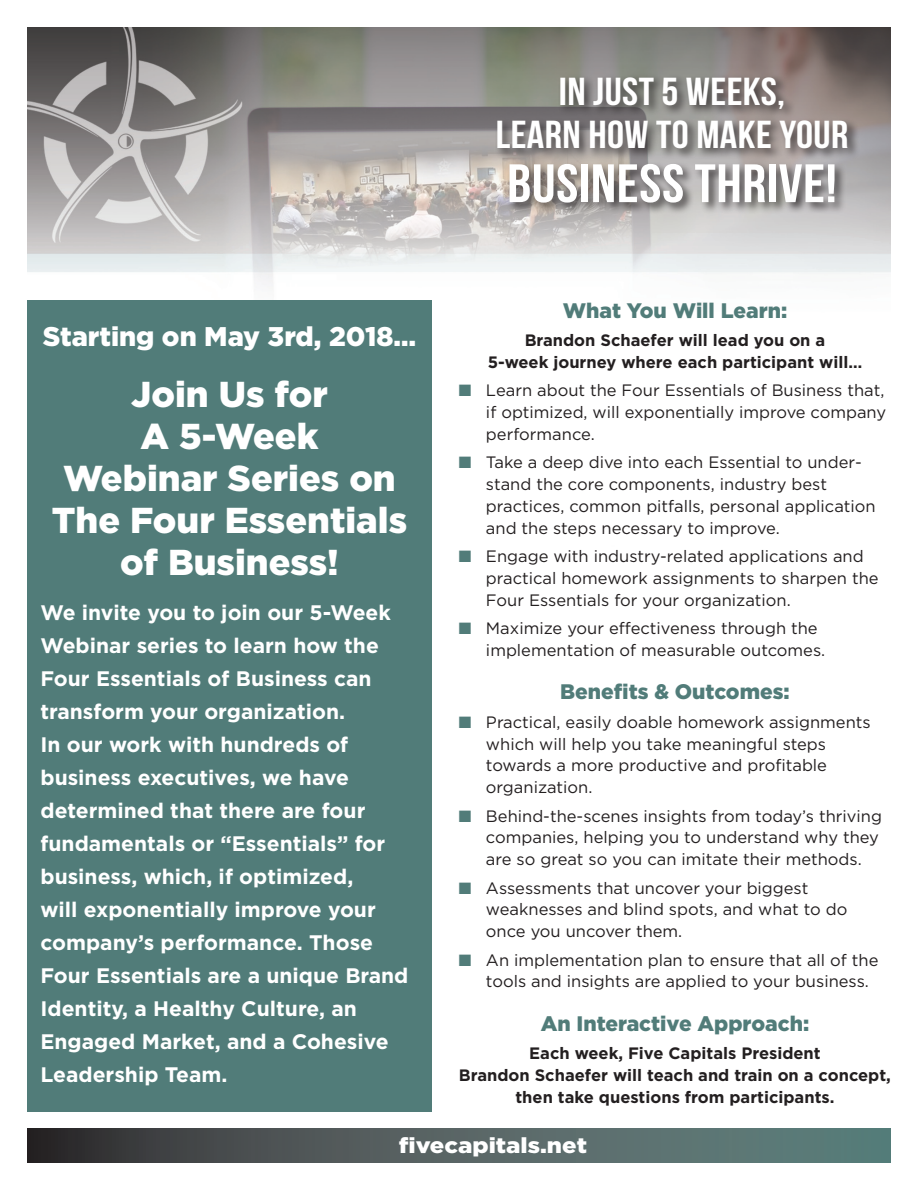
<style>
.page{position:relative;width:918px;height:1188px;background:#fff}
.page>*{position:absolute;margin:0;border:0;box-sizing:border-box;transform-origin:0 0}
.t1{font:54px "Bebas Neue";letter-spacing:.01em;color:#fff;scale:1.1 1}
.t2{font:39px "Bebas Neue";letter-spacing:.01em;color:#fff;scale:1.1 1}
.t3{font:900 36px/42px "Gotham";color:#fff;text-align:center}
.t4{font:900 27px "Gotham";color:#fff}
.t5{font:900 21.6px "Gotham";color:#fff;scale:1.11 1}
.t6{font:700 21px/33px "Gotham";color:#fff}
.t7{font:900 21px "Gotham";color:#517c79}
.t8{font:16.5px/21.8px "Gotham";color:#231f20}
.t9{font:700 16.5px/21.8px "Gotham";color:#231f20;text-align:center}
.s1{color:#517c79}
</style>
<div class="page">
<img style="left:27px;top:27px;width:864px;height:259px">
<div style="left:27px;top:300px;width:405px;height:811px;background:#517c79"></div>
<div style="left:495px;top:74px;width:365px;height:141px;background:#231f20;opacity:.75"></div>
<svg style="left:27px;top:1128px;width:864px;height:34px;background:#505e5e"></svg>
<p class="t4" style="left:43px;top:321px;width:375px">Starting on May 3rd, 2018…</p>
<p class="t3" style="left:52px;top:372px;width:357px">Join Us for<br>A 5-Week<br>Webinar Series on<br>The Four Essentials of Business!</p>
<p class="t6" style="left:40px;top:596px;width:369px">We invite you to join our 5-Week<br>Webinar series to learn how the<br>Four Essentials of Business can transform your organization.<br>In our work with hundreds of business executives, we have determined that there are four fundamentals or “Essentials” for business, which, if optimized,<br>will exponentially improve your company’s performance. Those<br>Four Essentials are a unique Brand<br>Identity, a Healthy Culture, an<br>Engaged Market, and a Cohesive<br>Leadership Team.</p>
<p class="t2" style="left:559px;top:70px;width:207px">IN JUST 5 WEEKS,</p>
<p class="t2" style="left:496px;top:113px;width:322px">LEARN HOW TO MAKE YOUR</p>
<p class="t1" style="left:507px;top:154px;width:301px">BUSINESS THRIVE!</p>
<p class="t7" style="left:563px;top:298px;width:226px">What You Will Learn:</p>
<p class="t9" style="left:488px;top:329px;width:376px">Brandon Schaefer will lead you on a<br>5-week journey where each participant will…</p>
<p class="t8" style="left:486px;top:379px;width:402px;text-align:justify;text-indent:-27px"><span class="s1">■</span> Learn about the Four Essentials of Business that, if optimized, will exponentially improve company performance.</p>
<p class="t8" style="left:486px;top:451px;width:391px;text-indent:-27px"><span class="s1">■</span> Take a deep dive into each Essential to under&shy;stand the core components, industry best practices, common pitfalls, personal application and the steps necessary to improve.</p>
<p class="t8" style="left:486px;top:545px;width:394px;text-indent:-27px"><span class="s1">■</span> Engage with industry-related applications and practical homework assignments to sharpen the<br>Four Essentials for your organization.</p>
<p class="t8" style="left:486px;top:617px;width:341px;text-indent:-27px"><span class="s1">■</span> Maximize your effectiveness through the implementation of measurable outcomes.</p>
<p class="t7" style="left:560px;top:680px;width:231px">Benefits &amp; Outcomes:</p>
<p class="t8" style="left:486px;top:711px;width:386px;text-indent:-27px"><span class="s1">■</span> Practical, easily doable homework assignments which will help you take meaningful steps towards a more productive and profitable organization.</p>
<p class="t8" style="left:486px;top:805px;width:398px;text-indent:-27px"><span class="s1">■</span> Behind-the-scenes insights from today’s thriving companies, helping you to understand why they are so great so you can imitate their methods.</p>
<p class="t8" style="left:486px;top:877px;width:363px;text-indent:-27px"><span class="s1">■</span> Assessments that uncover your biggest weaknesses and blind spots, and what to do once you uncover them.</p>
<p class="t8" style="left:486px;top:949px;width:394px;text-indent:-27px"><span class="s1">■</span> An implementation plan to ensure that all of the tools and insights are applied to your business.</p>
<p class="t7" style="left:541px;top:1011px;width:270px">An Interactive Approach:</p>
<p class="t9" style="left:459px;top:1042px;width:434px">Each week, Five Capitals President<br>Brandon Schaefer will teach and train on a concept, then take questions from participants.</p>
<p class="t5" style="left:399px;top:1133px;width:171px">fivecapitals.net</p>
</div>
